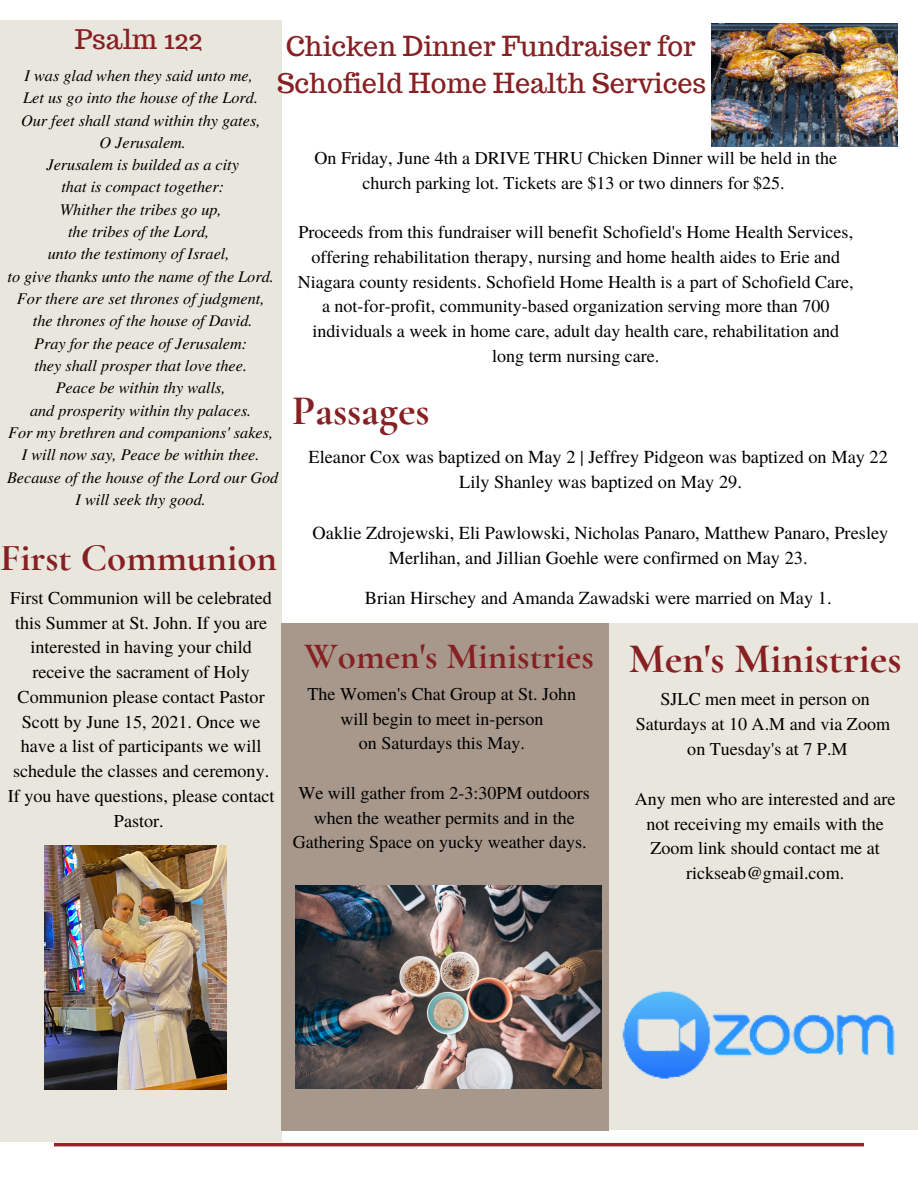
<style>
.page{position:relative;width:918px;height:1188px;background:#fff}
.page>*{position:absolute;margin:0;border:0;box-sizing:border-box;transform-origin:0 0}
.t1{font:700 42px "Cormorant Garamond";color:#872023}
.t2{font:700 39px "Cormorant Garamond";color:#872023}
.t3{font:700 37.05px "Cormorant Garamond";color:#872023}
.t4{font:27px "Trocchi";color:#872023}
.t5{font:18.3px/25.3px "Te X Gyre Termes";color:#000;text-align:center}
.t6{font:18.15px/24.8px "Te X Gyre Termes";color:#000;text-align:center}
.t7{font:18px/24.8px "Te X Gyre Termes";color:#000;text-align:center}
.t8{font:italic 16.2px/22.4px "Te X Gyre Termes";color:#000;text-align:center}
</style>
<div class="page">
<div style="left:0;top:20px;width:282px;height:1131px;background:#e9e6dd"></div>
<img style="left:0;top:1142px;width:611px;height:9px">
<div style="left:505px;top:623px;width:413px;height:507px;background:#e9e6dd"></div>
<div style="left:281px;top:623px;width:328px;height:508px;background:#a8988b"></div>
<img style="left:611px;top:991px;width:284px;height:156px">
<img style="left:296px;top:885px;width:306px;height:204px">
<img style="left:44px;top:846px;width:182px;height:244px">
<img style="left:712px;top:23px;width:185px;height:124px">
<p class="t4" style="left:75px;top:21px;width:129px">Psalm 122</p>
<p class="t4" style="left:286px;top:28px;width:411px">Chicken Dinner Fundraiser for</p>
<p class="t4" style="left:277px;top:65px;width:431px">Schofield Home Health Services</p>
<p class="t8" style="left:25px;top:63px;width:230px">I was glad when they said unto me,</p>
<p class="t8" style="left:23px;top:86px;width:236px">Let us go into the house of the Lord.</p>
<p class="t8" style="left:21px;top:108px;width:241px">Our feet shall stand within thy gates,</p>
<p class="t8" style="left:99px;top:130px;width:88px">O Jerusalem.</p>
<p class="t8" style="left:47px;top:153px;width:194px">Jerusalem is builded as a city</p>
<p class="t8" style="left:61px;top:175px;width:164px">that is compact together:</p>
<p class="t8" style="left:60px;top:197px;width:163px">Whither the tribes go up,</p>
<p class="t8" style="left:68px;top:219px;width:143px">the tribes of the Lord,</p>
<p class="t8" style="left:48px;top:242px;width:183px">unto the testimony of Israel,</p>
<p class="t8" style="left:8px;top:264px;width:268px">to give thanks unto the name of the Lord.</p>
<p class="t8" style="left:17px;top:286px;width:249px">For there are set thrones of judgment,</p>
<p class="t8" style="left:33px;top:309px;width:221px">the thrones of the house of David.</p>
<p class="t8" style="left:34px;top:331px;width:215px">Pray for the peace of Jerusalem:</p>
<p class="t8" style="left:34px;top:353px;width:214px">they shall prosper that love thee.</p>
<p class="t8" style="left:56px;top:376px;width:171px">Peace be within thy walls,</p>
<p class="t8" style="left:30px;top:398px;width:223px">and prosperity within thy palaces.</p>
<p class="t8" style="left:8px;top:420px;width:266px">For my brethren and companions' sakes,</p>
<p class="t8" style="left:22px;top:443px;width:239px">I will now say, Peace be within thee.</p>
<p class="t8" style="left:7px;top:465px;width:273px">Because of the house of the Lord our God<br>I will seek thy good.</p>
<p class="t7" style="left:315px;top:145px;width:524px">On Friday, June 4th a DRIVE THRU Chicken Dinner will be held in the church parking lot. Tickets are $13 or two dinners for $25.</p>
<p class="t7" style="left:298px;top:219px;width:557px">Proceeds from this fundraiser will benefit Schofield's Home Health Services, offering rehabilitation therapy, nursing and home health aides to Erie and Niagara county residents. Schofield Home Health is a part of Schofield Care, a not-for-profit, community-based organization serving more than 700 individuals a week in home care, adult day health care, rehabilitation and long term nursing care.</p>
<p class="t1" style="left:292px;top:386px;width:139px">Passages</p>
<p class="t5" style="left:309px;top:443px;width:581px">Eleanor Cox was baptized on May 2 | Jeffrey Pidgeon was baptized on May 22</p>
<p class="t5" style="left:459px;top:469px;width:284px">Lily Shanley was baptized on May 29.</p>
<p class="t5" style="left:313px;top:519px;width:577px">Oaklie Zdrojewski, Eli Pawlowski, Nicholas Panaro, Matthew Panaro, Presley<br>Merlihan, and Jillian Goehle were confirmed on May 23.</p>
<p class="t2" style="left:0;top:534px;width:278px">First Communion</p>
<p class="t6" style="left:10px;top:585px;width:263px">First Communion will be celebrated</p>
<p class="t5" style="left:365px;top:584px;width:468px">Brian Hirschey and Amanda Zawadski were married on May 1.</p>
<p class="t6" style="left:8px;top:609px;width:268px">this Summer at St. John. If you are interested in having your child receive the sacrament of Holy<br>Communion please contact Pastor<br>Scott by June 15, 2021. Once we have a list of participants we will schedule the classes and ceremony.<br>If you have questions, please contact<br>Pastor.</p>
<p class="t3" style="left:304px;top:634px;width:291px">Women's Ministries</p>
<p class="t1" style="left:629px;top:633px;width:275px">Men's Ministries</p>
<p class="t7" style="left:308px;top:680px;width:270px">The Women's Chat Group at St. John</p>
<p class="t7" style="left:340px;top:705px;width:204px">will begin to meet in-person</p>
<p class="t7" style="left:359px;top:730px;width:167px">on Saturdays this May.</p>
<p class="t7" style="left:293px;top:779px;width:299px">We will gather from 2-3:30PM outdoors when the weather permits and in the<br>Gathering Space on yucky weather days.</p>
<p class="t7" style="left:636px;top:686px;width:256px">SJLC men meet in person on<br>Saturdays at 10 A.M and via Zoom on Tuesday's at 7 P.M</p>
<p class="t7" style="left:635px;top:785px;width:262px">Any men who are interested and are not receiving my emails with the<br>Zoom link should contact me at rickseab@gmail.com.</p>
</div>
